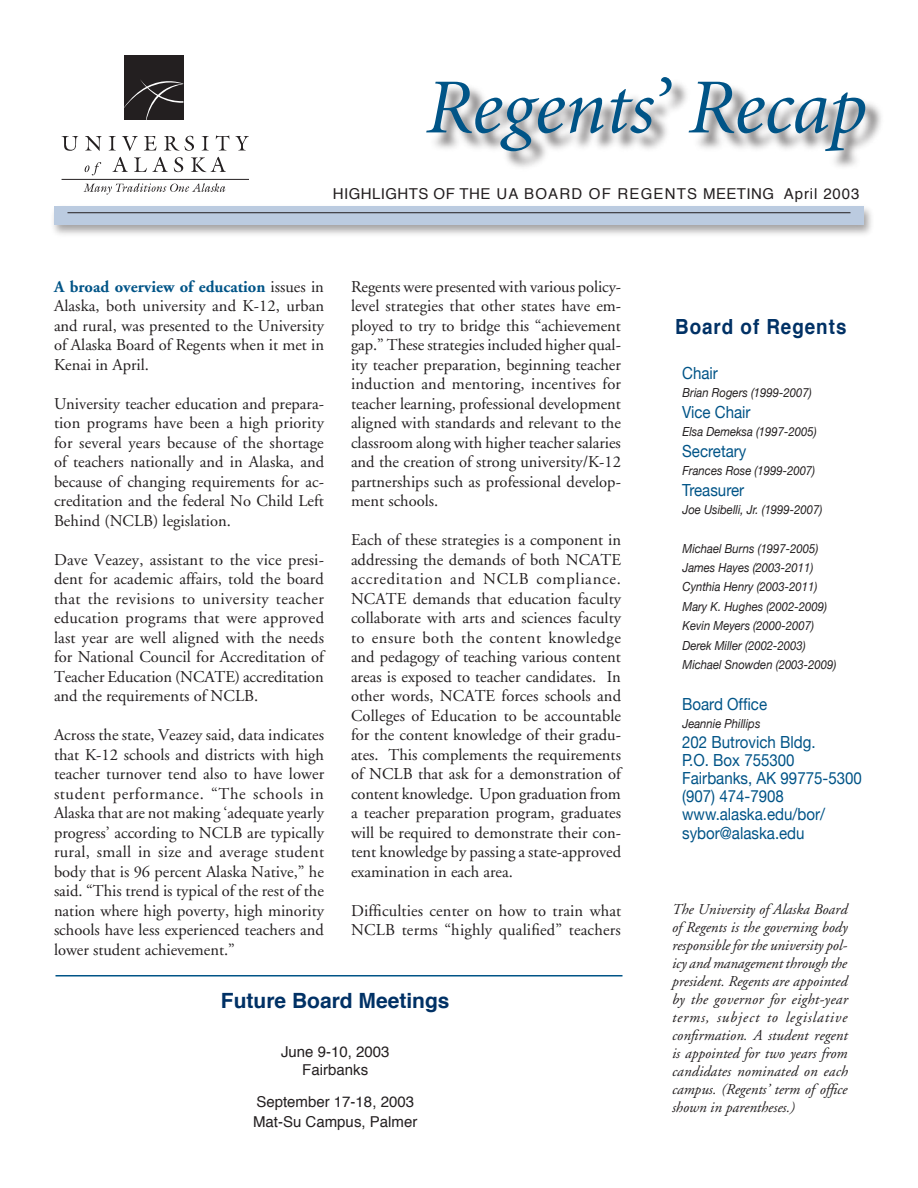
<style>
.page{position:relative;width:918px;height:1188px;background:#fff}
.page>*{position:absolute;margin:0;border:0;box-sizing:border-box;transform-origin:0 0}
.t1{font:italic 78px "Minion";color:#005487}
.t2{font:700 21px "Helvetica";color:#003165}
.t3{font:700 20.85px "Helvetica";letter-spacing:.05em;color:#003165;scale:.9 1}
.t4{font:16.65px/18.3px "Helvetica Neue";color:#005487;scale:.9 1}
.t5{font:16.5px/19.5px "Adobe Garamond";color:#231f20;text-align:justify}
.t6{font:italic 15px/18px "Adobe Garamond";color:#231f20;text-align:justify}
.t7{font:15px/18px "Helvetica";color:#231f20;text-align:center}
.t8{font:15px "Helvetica";letter-spacing:.06em;color:#231f20}
.t9{font:italic 12.45px/19.5px "Helvetica Neue";color:#231f20;scale:.9 1}
.s1{font-weight:700;color:#005487}
</style>
<div class="page">
<div style="left:49px;top:204px;width:827px;height:34px;background:#231f20;opacity:.41"></div>
<div style="left:54px;top:206px;width:810px;height:18px;background:#bbcbe0"></div>
<div style="left:429px;top:79px;width:456px;height:93px;background:#231f20;opacity:.7"></div>
<svg style="left:62px;top:136px;width:16px;height:15px"></svg>
<svg style="left:235px;top:136px;width:14px;height:14px"></svg>
<svg style="left:85px;top:136px;width:17px;height:15px"></svg>
<svg style="left:109px;top:136px;width:7px;height:14px"></svg>
<svg style="left:122px;top:136px;width:16px;height:15px"></svg>
<svg style="left:144px;top:136px;width:12px;height:14px"></svg>
<svg style="left:164px;top:136px;width:30px;height:15px"></svg>
<svg style="left:202px;top:136px;width:7px;height:14px"></svg>
<svg style="left:216px;top:135px;width:13px;height:15px"></svg>
<svg style="left:85px;top:162px;width:16px;height:13px"></svg>
<svg style="left:112px;top:157px;width:16px;height:15px"></svg>
<svg style="left:134px;top:157px;width:34px;height:15px"></svg>
<svg style="left:174px;top:157px;width:9px;height:15px"></svg>
<svg style="left:191px;top:157px;width:35px;height:15px"></svg>
<svg style="left:83px;top:183px;width:143px;height:12px"></svg>
<hr style="left:62px;top:179px;width:187px;height:1px;background:#231f20">
<div style="left:124px;top:56px;width:59px;height:64px;background:#231f20"></div>
<svg style="left:124px;top:80px;width:59px;height:40px"></svg>
<hr style="left:56px;top:975px;width:566px;height:1px;background:#005487">
<h1 class="t1" style="left:426px;top:69px;width:443px">Regents’ Recap</h1>
<p class="t8" style="left:333px;top:184px;width:528px">HIGHLIGHTS OF THE UA BOARD OF REGENTS MEETING April 2003</p>
<p class="t5" style="left:54px;top:277px;width:272px"><span class="s1">A broad overview of education</span> issues in Alaska, both university and K-12, urban and rural, was presented to the University of Alaska Board of Regents when it met in Kenai in April.</p>
<p class="t5" style="left:54px;top:394px;width:272px">University teacher education and prepara&shy;tion programs have been a high priority for several years because of the shortage of teachers nationally and in Alaska, and because of changing requirements for ac&shy;creditation and the federal No Child Left Behind (NCLB) legislation.</p>
<p class="t5" style="left:54px;top:550px;width:272px">Dave Veazey, assistant to the vice presi&shy;dent for academic affairs, told the board that the revisions to university teacher education programs that were approved last year are well aligned with the needs for National Council for Accreditation of Teacher Education (NCATE) accreditation and the requirements of NCLB.</p>
<p class="t5" style="left:54px;top:725px;width:272px">Across the state, Veazey said, data indicates that K-12 schools and districts with high teacher turnover tend also to have lower student performance. “The schools in Alaska that are not making ‘adequate yearly progress’ according to NCLB are typically rural, small in size and average student body that is 96 percent Alaska Native,” he said. “This trend is typical of the rest of the nation where high poverty, high minority schools have less experienced teachers and lower student achievement.”</p>
<p class="t5" style="left:351px;top:277px;width:272px">Regents were presented with various policy&shy;level strategies that other states have em&shy;ployed to try to bridge this “achievement gap.” These strategies included higher qual&shy;ity teacher preparation, beginning teacher induction and mentoring, incentives for teacher learning, professional development aligned with standards and relevant to the classroom along with higher teacher salaries and the creation of strong university/K-12 partnerships such as professional develop&shy;ment schools.</p>
<p class="t5" style="left:351px;top:530px;width:272px">Each of these strategies is a component in addressing the demands of both NCATE accreditation and NCLB compliance.<br>NCATE demands that education faculty collaborate with arts and sciences faculty to ensure both the content knowledge and pedagogy of teaching various content areas is exposed to teacher candidates. In other words, NCATE forces schools and Colleges of Education to be accountable for the content knowledge of their gradu&shy;ates. This complements the requirements of NCLB that ask for a demonstration of content knowledge. Upon graduation from a teacher preparation program, graduates will be required to demonstrate their con&shy;tent knowledge by passing a state-approved examination in each area.</p>
<p class="t5" style="left:351px;top:901px;width:272px">Difficulties center on how to train what<br>NCLB terms “highly qualified” teachers</p>
<p class="t2" style="left:221px;top:986px;width:230px">Future Board Meetings</p>
<p class="t7" style="left:281px;top:1044px;width:110px">June 9-10, 2003<br>Fairbanks</p>
<p class="t7" style="left:253px;top:1092px;width:166px;line-height:20.2px;text-align:left">September 17-18, 2003<br>Mat-Su Campus, Palmer</p>
<p class="t3" style="left:675px;top:312px;width:192px">Board of Regents</p>
<p class="t4" style="left:682px;top:364px;width:41px">Chair</p>
<p class="t4" style="left:682px;top:403px;width:78px">Vice Chair</p>
<p class="t4" style="left:682px;top:442px;width:73px">Secretary</p>
<p class="t4" style="left:682px;top:481px;width:70px">Treasurer</p>
<p class="t9" style="left:682px;top:382px;width:145px">Brian Rogers (1999-2007)</p>
<p class="t9" style="left:682px;top:421px;width:151px">Elsa Demeksa (1997-2005)</p>
<p class="t9" style="left:682px;top:460px;width:149px">Frances Rose (1999-2007)</p>
<p class="t9" style="left:682px;top:499px;width:157px">Joe Usibelli, Jr. (1999-2007)</p>
<p class="t9" style="left:682px;top:538px;width:172px">Michael Burns (1997-2005)<br>James Hayes (2003-2011)<br>Cynthia Henry (2003-2011)<br>Mary K. Hughes (2002-2009)<br>Kevin Meyers (2000-2007)<br>Derek Miller (2002-2003)<br>Michael Snowden (2003-2009)</p>
<p class="t4" style="left:682px;top:695px;width:96px">Board Office</p>
<p class="t4" style="left:682px;top:732px;width:201px">202 Butrovich Bldg.<br>P.O. Box 755300<br>Fairbanks, AK 99775-5300 (907) 474-7908 www.alaska.edu/bor/ sybor@alaska.edu</p>
<p class="t9" style="left:682px;top:713px;width:88px">Jeannie Phillips</p>
<p class="t6" style="left:672px;top:900px;width:178px">The University of Alaska Board of Regents is the governing body responsible for the university pol&shy;icy and management through the president. Regents are appointed by the governor for eight-year terms, subject to legislative confirmation. A student regent is appointed for two years from candidates nominated on each campus. (Regents’ term of office shown in parentheses.)</p>
</div>
